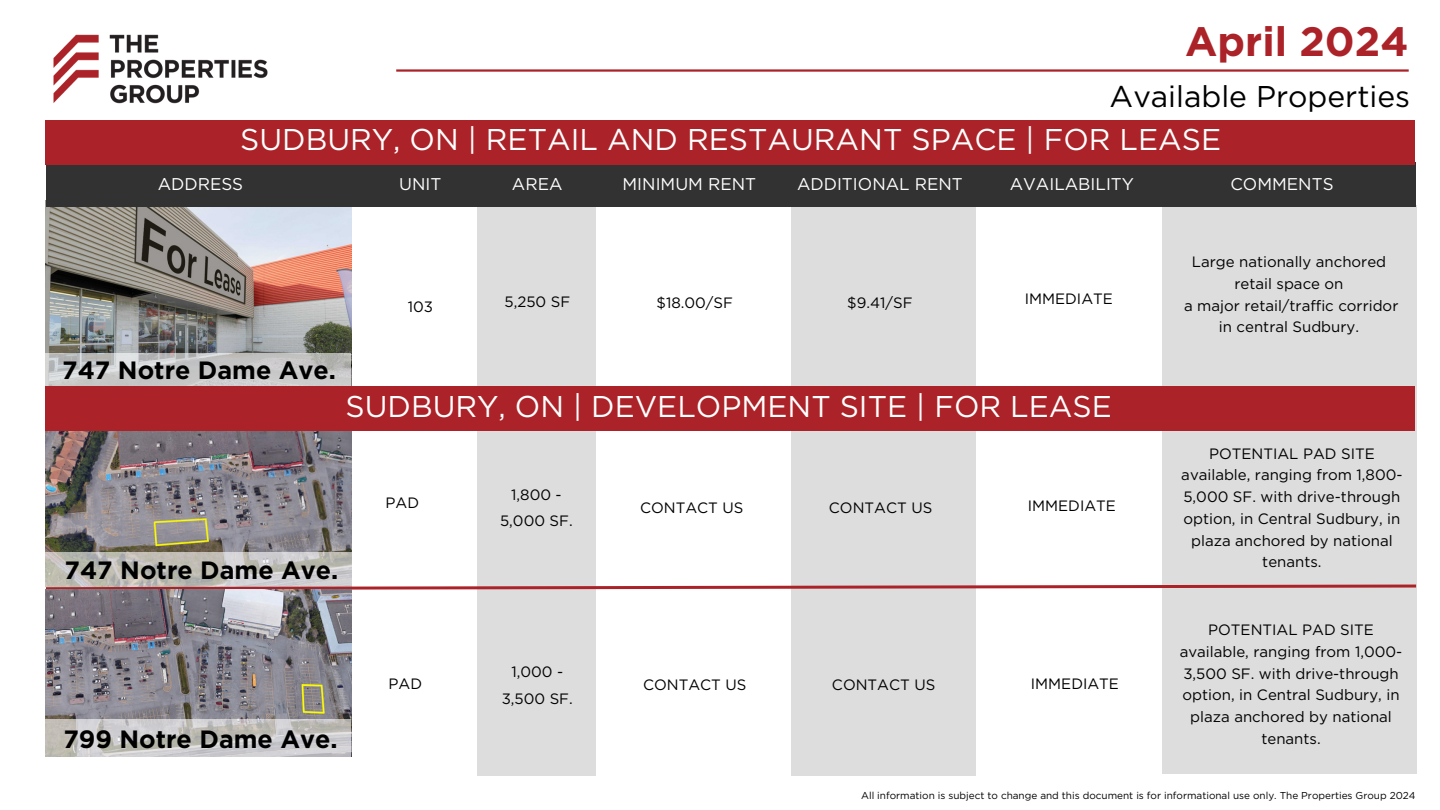
<style>
.page{position:relative;width:1440px;height:810px;background:#fff}
.page>*{position:absolute;margin:0;border:0;box-sizing:border-box;transform-origin:0 0}
.t1{font:700 41px "Gotham Pro";color:#ab2328}
.t2{font:30px "Gotham Pro";color:#fff}
.t3{font:30px "Gotham Pro";color:#000}
.t4{font:700 25px "Gotham Pro";color:#000}
.t5{font:17px "Gotham Pro";color:#fff}
.t6{font:15px/21.8px "Gotham Pro";color:#000;text-align:center}
.t7{font:10px "Gotham Pro";color:#000}
</style>
<div class="page">
<img style="left:45px;top:34px;width:223px;height:91px">
<hr style="left:396px;top:69px;width:1013px;height:3px;background:#ab2328">
<div style="left:1162px;top:205px;width:254px;height:569px;background:#ddd"></div>
<div style="left:791px;top:207px;width:185px;height:569px;background:#ddd"></div>
<div style="left:477px;top:207px;width:118px;height:569px;background:#ddd"></div>
<img style="left:46px;top:207px;width:305px;height:146px">
<svg style="left:45px;top:353px;width:306px;height:38px;background:#c6c7c7"></svg>
<div style="left:46px;top:163px;width:1369px;height:44px;background:#323232"></div>
<div style="left:46px;top:120px;width:1369px;height:44px;background:#ab2328"></div>
<img style="left:46px;top:430px;width:305px;height:122px">
<div style="left:46px;top:386px;width:1369px;height:44px;background:#ab2328"></div>
<svg style="left:46px;top:552px;width:306px;height:31px;background:#c1c0bb"></svg>
<svg style="left:45px;top:583px;width:1372px;height:9px"></svg>
<img style="left:46px;top:590px;width:305px;height:130px">
<svg style="left:45px;top:720px;width:306px;height:37px;background:#c7c5c4"></svg>
<h1 class="t1" style="left:1185px;top:26px;width:225px">April 2024</h1>
<h2 class="t3" style="left:1110px;top:86px;width:302px">Available Properties</h2>
<h2 class="t2" style="left:240px;top:128px;width:982px">SUDBURY, ON | RETAIL AND RESTAURANT SPACE | FOR LEASE</h2>
<p class="t5" style="left:158px;top:178px;width:87px">ADDRESS</p>
<p class="t5" style="left:399px;top:177px;width:44px">UNIT</p>
<p class="t5" style="left:512px;top:177px;width:52px">AREA</p>
<p class="t5" style="left:623px;top:177px;width:135px">MINIMUM RENT</p>
<p class="t5" style="left:797px;top:177px;width:167px">ADDITIONAL RENT</p>
<p class="t5" style="left:1010px;top:177px;width:126px">AVAILABILITY</p>
<p class="t5" style="left:1230px;top:177px;width:105px">COMMENTS</p>
<p class="t6" style="left:505px;top:292px;width:67px">5,250 SF</p>
<p class="t6" style="left:657px;top:293px;width:78px">$18.00/SF</p>
<p class="t6" style="left:1025px;top:288px;width:90px">IMMEDIATE</p>
<p class="t6" style="left:408px;top:297px;width:27px">103</p>
<p class="t6" style="left:847px;top:293px;width:67px">$9.41/SF</p>
<h3 class="t4" style="left:62px;top:360px;width:275px">747 Notre Dame Ave.</h3>
<h2 class="t2" style="left:346px;top:395px;width:768px">SUDBURY, ON | DEVELOPMENT SITE | FOR LEASE</h2>
<h3 class="t4" style="left:65px;top:560px;width:275px">747 Notre Dame Ave.</h3>
<p class="t6" style="left:385px;top:493px;width:35px">PAD</p>
<p class="t6" style="left:500px;top:482px;width:74px;line-height:26.2px">1,800 -<br>5,000 SF.</p>
<p class="t6" style="left:640px;top:498px;width:105px">CONTACT US</p>
<p class="t6" style="left:829px;top:498px;width:105px">CONTACT US</p>
<p class="t6" style="left:1028px;top:496px;width:90px">IMMEDIATE</p>
<p class="t6" style="left:389px;top:674px;width:35px">PAD</p>
<p class="t6" style="left:502px;top:660px;width:73px;line-height:26.2px">1,000 -<br>3,500 SF.</p>
<p class="t6" style="left:643px;top:675px;width:105px">CONTACT US</p>
<p class="t6" style="left:832px;top:675px;width:105px">CONTACT US</p>
<p class="t6" style="left:1031px;top:674px;width:90px">IMMEDIATE</p>
<p class="t6" style="left:1184px;top:252px;width:216px">Large nationally anchored retail space on<br>a major retail/traffic corridor in central Sudbury.</p>
<p class="t6" style="left:1181px;top:443px;width:223px">POTENTIAL PAD SITE available, ranging from 1,800-<br>5,000 SF. with drive-through option, in Central Sudbury, in plaza anchored by national tenants.</p>
<p class="t6" style="left:1180px;top:620px;width:224px">POTENTIAL PAD SITE available, ranging from 1,000-<br>3,500 SF. with drive-through option, in Central Sudbury, in plaza anchored by national</p>
<h3 class="t4" style="left:63px;top:730px;width:276px">799 Notre Dame Ave.</h3>
<p class="t6" style="left:1261px;top:729px;width:61px">tenants.</p>
<p class="t7" style="left:861px;top:792px;width:556px">All information is subject to change and this document is for informational use only. The Properties Group 2024</p>
</div>
